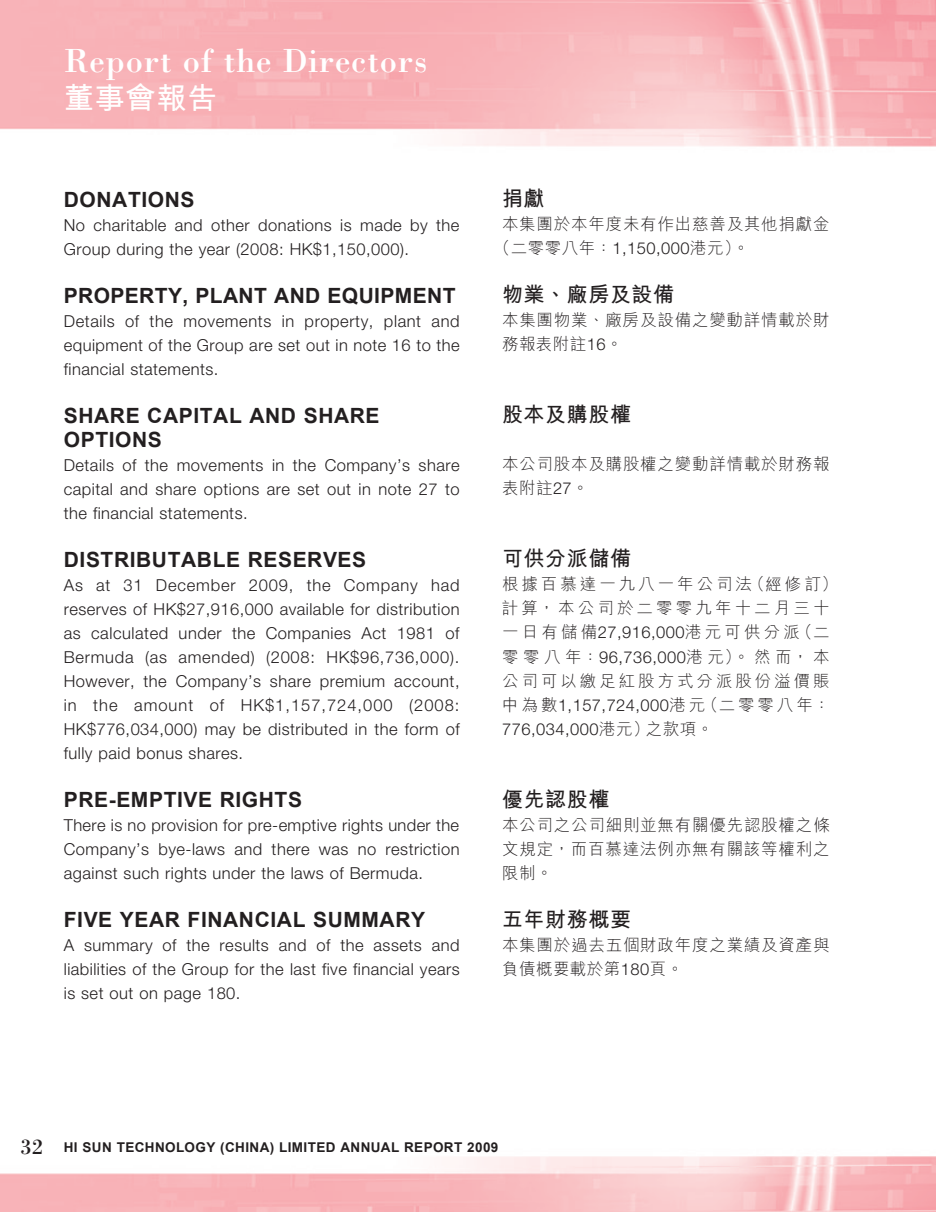
<style>
.page{position:relative;width:936px;height:1212px;background:#fff}
.page>*{position:absolute;margin:0;border:0;box-sizing:border-box;transform-origin:0 0}
.t1{font:34.5px "Bodoni Std";letter-spacing:.025em;color:#fff}
.t2{font:700 30px "M Hei HK";letter-spacing:.03em;color:#fff}
.t3{font:700 21px/24px "Arial";letter-spacing:.03em;color:#231f20}
.t4{font:700 21px "M Hei HK";letter-spacing:.03em;color:#231f20}
.t5{font:300 16.5px/24px "Helvetica Neue LT Std";letter-spacing:.03em;color:#231f20;text-align:justify}
.t6{font:300 16.5px/24px "M Hei HK";letter-spacing:.045em;color:#231f20}
.t7{font:300 16.5px/24px "M Hei HK";letter-spacing:.18em;color:#231f20}
.t8{font:700 13.5px "Arial";letter-spacing:.03em;color:#231f20}
.s1{font-family:"Helvetica Neue LT Std"}
.s2{font-family:"M Hei HK"}
.s3{font-family:"Bodoni Std";font-weight:400;font-size:22.5px}
</style>
<div class="page">
<img style="left:0;top:1156px;width:935px;height:56px">
<img style="left:0;top:0;width:935px;height:147px">
<h1 class="t1" style="left:64px;top:39px;width:365px">Report of the Directors</h1>
<h2 class="t2" style="left:64px;top:76px;width:155px">董事會報告</h2>
<p class="t3" style="left:64px;top:188px;width:132px">DONATIONS</p>
<p class="t5" style="left:64px;top:212px;width:397px">No charitable and other donations is made by the<br>Group during the year (2008: HK$1,150,000).</p>
<p class="t3" style="left:64px;top:284px;width:393px">PROPERTY, PLANT AND EQUIPMENT</p>
<p class="t5" style="left:64px;top:308px;width:397px">Details of the movements in property, plant and equipment of the Group are set out in note 16 to the financial statements.</p>
<p class="t3" style="left:64px;top:404px;width:317px">SHARE CAPITAL AND SHARE<br>OPTIONS</p>
<p class="t5" style="left:64px;top:452px;width:397px">Details of the movements in the Company’s share capital and share options are set out in note 27 to the financial statements.</p>
<p class="t3" style="left:64px;top:548px;width:304px">DISTRIBUTABLE RESERVES</p>
<p class="t5" style="left:64px;top:572px;width:397px">As at 31 December 2009, the Company had reserves of HK$27,916,000 available for distribution as calculated under the Companies Act 1981 of Bermuda (as amended) (2008: HK$96,736,000).<br>However, the Company’s share premium account, in the amount of HK$1,157,724,000 (2008:<br>HK$776,034,000) may be distributed in the form of fully paid bonus shares.</p>
<p class="t3" style="left:64px;top:788px;width:240px">PRE-EMPTIVE RIGHTS</p>
<p class="t5" style="left:64px;top:812px;width:397px">There is no provision for pre-emptive rights under the Company’s bye-laws and there was no restriction against such rights under the laws of Bermuda.</p>
<p class="t3" style="left:64px;top:908px;width:363px">FIVE YEAR FINANCIAL SUMMARY</p>
<p class="t5" style="left:64px;top:932px;width:397px">A summary of the results and of the assets and liabilities of the Group for the last five financial years is set out on page 180.</p>
<p class="t4" style="left:502px;top:183px;width:44px">捐獻</p>
<p class="t6" style="left:494px;top:212px;width:337px;text-indent:8px">本集團於本年度未有作出慈善及其他捐獻金（二零零八年：<span class="s1">1,150,000</span>港元）。</p>
<p class="t4" style="left:502px;top:279px;width:174px">物業、廠房及設備</p>
<p class="t6" style="left:502px;top:308px;width:329px">本集團物業、廠房及設備之變動詳情載於財務報表附註<span class="s1">16</span>。</p>
<p class="t4" style="left:502px;top:399px;width:130px">股本及購股權</p>
<p class="t6" style="left:502px;top:452px;width:329px">本公司股本及購股權之變動詳情載於財務報表附註<span class="s1">27</span>。</p>
<p class="t4" style="left:502px;top:543px;width:130px">可供分派儲備</p>
<p class="t7" style="left:502px;top:572px;width:337px">根據百慕達一九八一年公司法（經修訂）計算，本公司於二零零九年十二月三十一日有儲備<span class="s1">27,916,000</span>港元可供分派（二零零八年：<span class="s1">96,736,000</span>港元）。然而，本公司可以繳足紅股方式分派股份溢價賬</p>
<p class="t5" style="left:502px;top:692px;width:329px"><span class="s2">中為數</span>1,157,724,000<span class="s2">港元（二零零八年：<br></span>776,034,000<span class="s2">港元）之款項。</span></p>
<p class="t4" style="left:502px;top:783px;width:109px">優先認股權</p>
<p class="t6" style="left:502px;top:812px;width:329px;text-align:justify">本公司之公司細則並無有關優先認股權之條文規定，而百慕達法例亦無有關該等權利之限制。</p>
<p class="t4" style="left:502px;top:903px;width:130px">五年財務概要</p>
<p class="t6" style="left:502px;top:932px;width:329px">本集團於過去五個財政年度之業績及資產與負債概要載於第<span class="s1">180</span>頁。</p>
<p class="t8" style="left:20px;top:1138px;width:479px"><span class="s3">32</span> HI SUN TECHNOLOGY (CHINA) LIMITED ANNUAL REPORT 2009</p>
</div>
